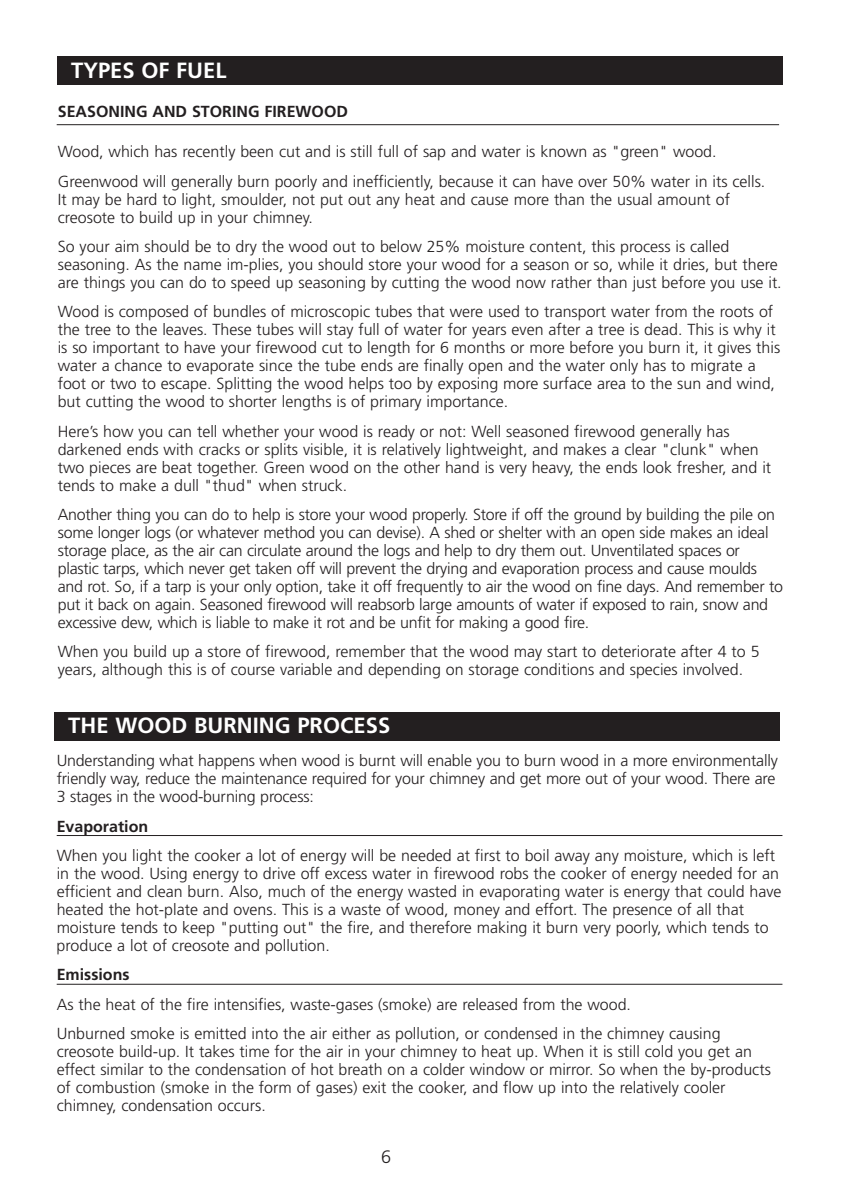
<style>
.page{position:relative;width:842px;height:1191px;background:#fff}
.page>*{position:absolute;margin:0;border:0;box-sizing:border-box;transform-origin:0 0}
.t1{font:700 22px "Frutiger";color:#fff}
.t2{font:300 18px "Frutiger";color:#231f20}
.t3{font:300 16px/18px "Frutiger";color:#231f20}
.t4{font:700 16px "Frutiger";color:#231f20}
</style>
<div class="page">
<div style="left:57px;top:57px;width:725px;height:28px;background:#231f20"></div>
<hr style="left:57px;top:124px;width:722px;height:1px;background:#231f20">
<div style="left:54px;top:712px;width:726px;height:28px;background:#231f20"></div>
<hr style="left:57px;top:835px;width:725px;height:1px;background:#231f20">
<hr style="left:57px;top:983px;width:725px;height:1px;background:#231f20">
<h1 class="t1" style="left:71px;top:61px;width:157px">TYPES OF FUEL</h1>
<p class="t4" style="left:58px;top:104px;width:292px">SEASONING AND STORING FIREWOOD</p>
<p class="t3" style="left:58px;top:138px;width:709px;line-height:29.4px">Wood, which has recently been cut and is still full of sap and water is known as "green" wood.<br>Greenwood will generally burn poorly and inefficiently, because it can have over 50% water in its cells.</p>
<p class="t3" style="left:58px;top:191px;width:674px">It may be hard to light, smoulder, not put out any heat and cause more than the usual amount of creosote to build up in your chimney.</p>
<p class="t3" style="left:58px;top:238px;width:725px">So your aim should be to dry the wood out to below 25% moisture content, this process is called seasoning. As the name im-plies, you should store your wood for a season or so, while it dries, but there are things you can do to speed up seasoning by cutting the wood now rather than just before you use it.</p>
<p class="t3" style="left:58px;top:304px;width:724px">Wood is composed of bundles of microscopic tubes that were used to transport water from the roots of the tree to the leaves. These tubes will stay full of water for years even after a tree is dead. This is why it is so important to have your firewood cut to length for 6 months or more before you burn it, it gives this water a chance to evaporate since the tube ends are finally open and the water only has to migrate a foot or two to escape. Splitting the wood helps too by exposing more surface area to the sun and wind, but cutting the wood to shorter lengths is of primary importance.</p>
<p class="t3" style="left:58px;top:423px;width:715px">Here’s how you can tell whether your wood is ready or not: Well seasoned firewood generally has darkened ends with cracks or splits visible, it is relatively lightweight, and makes a clear "clunk" when two pieces are beat together. Green wood on the other hand is very heavy, the ends look fresher, and it tends to make a dull "thud" when struck.</p>
<p class="t3" style="left:58px;top:507px;width:727px">Another thing you can do to help is store your wood properly. Store if off the ground by building the pile on some longer logs (or whatever method you can devise). A shed or shelter with an open side makes an ideal storage place, as the air can circulate around the logs and help to dry them out. Unventilated spaces or plastic tarps, which never get taken off will prevent the drying and evaporation process and cause moulds and rot. So, if a tarp is your only option, take it off frequently to air the wood on fine days. And remember to put it back on again. Seasoned firewood will reabsorb large amounts of water if exposed to rain, snow and excessive dew, which is liable to make it rot and be unfit for making a good fire.</p>
<p class="t3" style="left:58px;top:644px;width:703px">When you build up a store of firewood, remember that the wood may start to deteriorate after 4 to 5 years, although this is of course variable and depending on storage conditions and species involved.</p>
<h1 class="t1" style="left:68px;top:717px;width:324px">THE WOOD BURNING PROCESS</h1>
<p class="t3" style="left:57px;top:753px;width:723px">Understanding what happens when wood is burnt will enable you to burn wood in a more environmentally friendly way, reduce the maintenance required for your chimney and get more out of your wood. There are<br>3 stages in the wood-burning process:</p>
<p class="t4" style="left:57px;top:819px;width:93px">Evaporation</p>
<p class="t3" style="left:57px;top:847px;width:726px">When you light the cooker a lot of energy will be needed at first to boil away any moisture, which is left in the wood. Using energy to drive off excess water in firewood robs the cooker of energy needed for an efficient and clean burn. Also, much of the energy wasted in evaporating water is energy that could have heated the hot-plate and ovens. This is a waste of wood, money and effort. The presence of all that moisture tends to keep "putting out" the fire, and therefore making it burn very poorly, which tends to produce a lot of creosote and pollution.</p>
<p class="t4" style="left:57px;top:968px;width:74px">Emissions</p>
<p class="t3" style="left:57px;top:990px;width:665px;line-height:29.4px">As the heat of the fire intensifies, waste-gases (smoke) are released from the wood.<br>Unburned smoke is emitted into the air either as pollution, or condensed in the chimney causing</p>
<p class="t3" style="left:57px;top:1043px;width:716px">creosote build-up. It takes time for the air in your chimney to heat up. When it is still cold you get an effect similar to the condensation of hot breath on a colder window or mirror. So when the by-products of combustion (smoke in the form of gases) exit the cooker, and flow up into the relatively cooler chimney, condensation occurs.</p>
<p class="t2" style="left:381px;top:1149px;width:12px">6</p>
</div>
